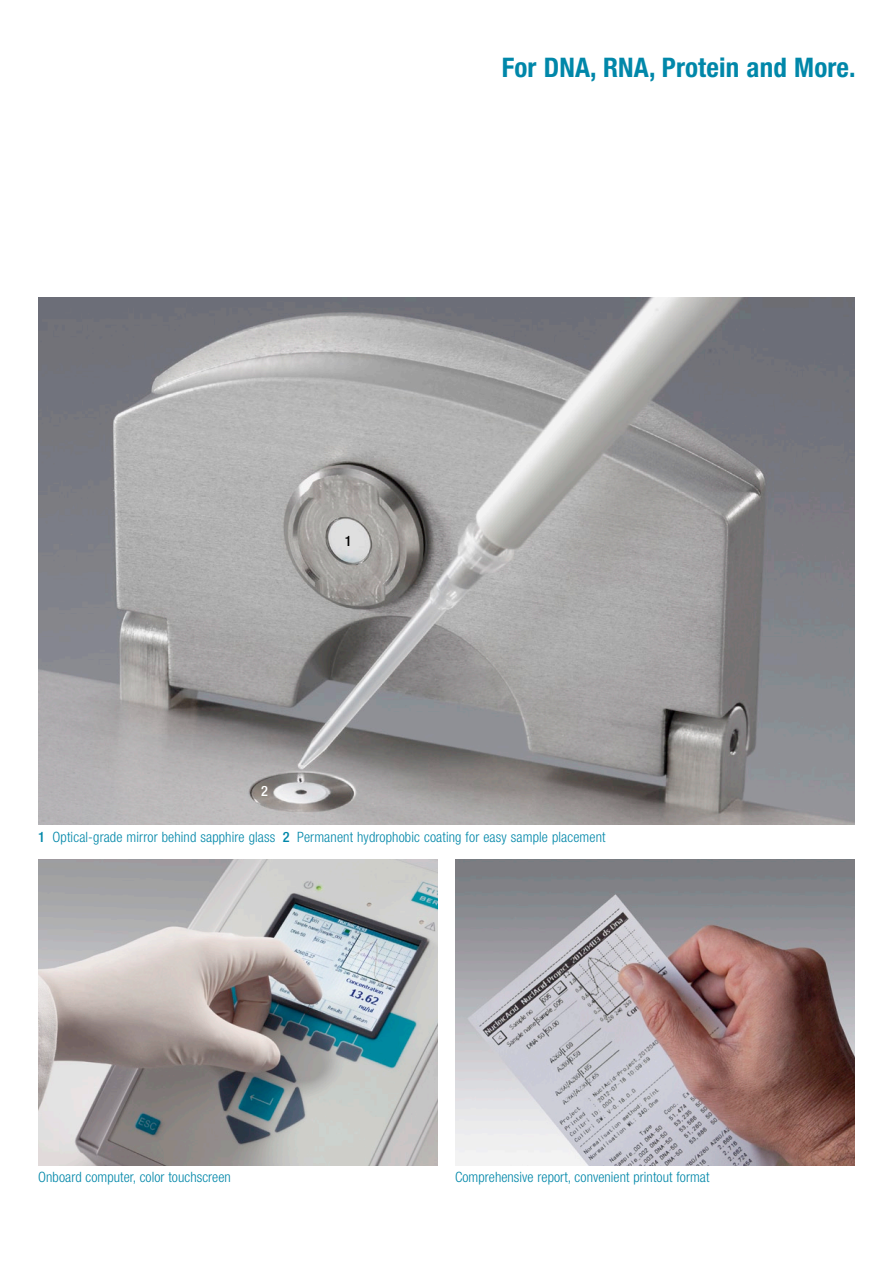
<style>
.page{position:relative;width:893px;height:1263px;background:#fff}
.page>*{position:absolute;margin:0;border:0;box-sizing:border-box;transform-origin:0 0}
._01_-_subheads{font:700 condensed 27px "Helvetica Neue LT Std";letter-spacing:.005em;color:#0087a9}
._01_-_subheads-2{font:300 condensed 14.25px "Helvetica Neue LT Std";letter-spacing:.01em;color:#0087a9}
._01_-_subheads-3{font:500 condensed 14.25px "Helvetica Neue LT Std";color:#000}
._01_-_subheads-4{font:500 condensed 14.25px "Helvetica Neue LT Std";color:#fff}
.s1{font-weight:500}
</style>
<div class="page">
<img style="left:38px;top:859px;width:400px;height:306px">
<img style="left:38px;top:298px;width:817px;height:527px">
<svg style="left:455px;top:859px;width:400px;height:306px;background:#a19497"></svg>
<p class="_01_-_subheads" style="left:502px;top:51px;width:355px">For DNA, RNA, Protein and More.</p>
<p class="_01_-_subheads-3" style="left:345px;top:533px;width:8px">1</p>
<p class="_01_-_subheads-4" style="left:261px;top:782px;width:8px">2</p>
<p class="_01_-_subheads-2" style="left:38px;top:829px;width:569px"><span class="s1">1</span> Optical-grade mirror behind sapphire glass <span class="s1">2</span> Permanent hydrophobic coating for easy sample placement</p>
<p class="_01_-_subheads-2" style="left:38px;top:1169px;width:194px">Onboard computer, color touchscreen</p>
<p class="_01_-_subheads-2" style="left:455px;top:1169px;width:256px">Comprehensive report, convenient printout format</p>
</div>
